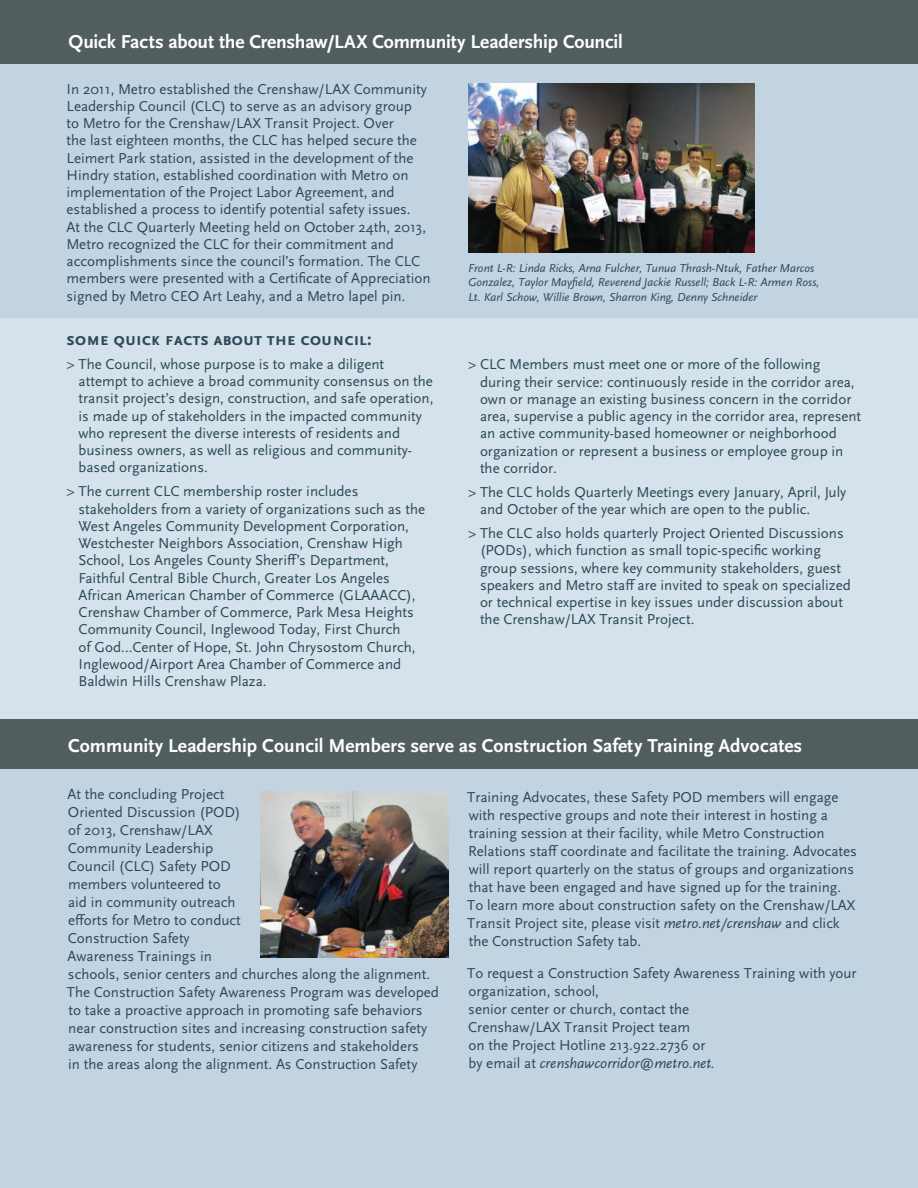
<style>
.page{position:relative;width:918px;height:1188px;background:#fff}
.page>*{position:absolute;margin:0;border:0;box-sizing:border-box;transform-origin:0 0}
.t1{font:700 19.5px "Scala Sans";color:#fff}
.t2{font:700 18px "Scala Sans Caps";color:#2b4957}
.t3{font:15px/17.2px "Scala Sans";color:#2b4957}
.t4{font:italic 12px/14.2px "Scala Sans";color:#2b4957}
.s1{font-family:"Scala Sans Expert"}
.s2{font-style:italic}
</style>
<div class="page">
<div style="left:0;top:57px;width:918px;height:283px;background:#c2d3e2"></div>
<div style="left:0;top:319px;width:918px;height:402px;background:#d5e1eb"></div>
<div style="left:0;top:752px;width:918px;height:436px;background:#c2d3e2"></div>
<div style="left:0;top:0;width:918px;height:63px;background:#515e60"></div>
<div style="left:0;top:719px;width:918px;height:50px;background:#515e60"></div>
<img style="left:468px;top:84px;width:287px;height:169px">
<img style="left:261px;top:791px;width:187px;height:166px">
<h1 class="t1" style="left:69px;top:31px;width:556px">Quick Facts about the Crenshaw/LAX Community Leadership Council</h1>
<p class="t3" style="left:67px;top:81px;width:365px">In 2011, Metro established the Crenshaw/LAX Community Leadership Council (CLC) to serve as an advisory group<br>to Metro for the Crenshaw/LAX Transit Project. Over<br>the last eighteen months, the CLC has helped secure the Leimert Park station, assisted in the development of the Hindry station, established coordination with Metro on implementation of the Project Labor Agreement, and established a process to identify potential safety issues.<br>At the CLC Quarterly Meeting held on October 24th, 2013, Metro recognized the CLC for their commitment and accomplishments since the council’s formation. The CLC members were presented with a Certificate of Appreciation signed by Metro CEO Art Leahy, and a Metro lapel pin.</p>
<p class="t2" style="left:67px;top:329px;width:307px">some quick facts about the council:</p>
<p class="t3" style="left:79px;top:356px;width:356px;text-indent:-12px">&gt; The Council, whose purpose is to make a diligent attempt to achieve a broad community consensus on the transit project’s design, construction, and safe operation, is made up of stakeholders in the impacted community who represent the diverse interests of residents and business owners, as well as religious and community&shy;based organizations.</p>
<p class="t3" style="left:79px;top:483px;width:348px;text-indent:-12px">&gt; The current CLC membership roster includes stakeholders from a variety of organizations such as the West Angeles Community Development Corporation, Westchester Neighbors Association, Crenshaw High School, Los Angeles County Sheri<span class="s1">=</span>’s Department, Faithful Central Bible Church, Greater Los Angeles African American Chamber of Commerce (GLAAACC), Crenshaw Chamber of Commerce, Park Mesa Heights Community Council, Inglewood Today, First Church<br>of God…Center of Hope, St. John Chrysostom Church, Inglewood/Airport Area Chamber of Commerce and Baldwin Hills Crenshaw Plaza.</p>
<p class="t4" style="left:468px;top:261px;width:353px">Front L-R: Linda Ricks, Arna Fulcher, Tunua Thrash-Ntuk, Father Marcos<br>Gonzalez, Taylor Mayfield, Reverend Jackie Russell; Back L-R: Armen Ross,<br>Lt. Karl Schow, Willie Brown, Sharron King, Denny Schneider</p>
<p class="t3" style="left:480px;top:356px;width:383px;text-indent:-12px">&gt; CLC Members must meet one or more of the following during their service: continuously reside in the corridor area, own or manage an existing business concern in the corridor area, supervise a public agency in the corridor area, represent an active community-based homeowner or neighborhood organization or represent a business or employee group in the corridor.</p>
<p class="t3" style="left:480px;top:484px;width:368px;text-indent:-12px">&gt; The CLC holds Quarterly Meetings every January, April, July and October of the year which are open to the public.</p>
<p class="t3" style="left:480px;top:525px;width:372px;text-indent:-12px">&gt; The CLC also holds quarterly Project Oriented Discussions (PODs), which function as small topic-specific working group sessions, where key community stakeholders, guest speakers and Metro sta<span class="s1">=</span> are invited to speak on specialized or technical expertise in key issues under discussion about the Crenshaw/LAX Transit Project.</p>
<h1 class="t1" style="left:68px;top:735px;width:736px">Community Leadership Council Members serve as Construction Safety Training Advocates</h1>
<p class="t3" style="left:67px;top:786px;width:373px;line-height:18px">At the concluding Project<br>Oriented Discussion (POD)<br>of 2013, Crenshaw/LAX<br>Community Leadership<br>Council (CLC) Safety POD<br>members volunteered to<br>aid in community outreach<br>e<span class="s1">=</span>orts for Metro to conduct<br>Construction Safety<br>Awareness Trainings in<br>schools, senior centers and churches along the alignment.<br>The Construction Safety Awareness Program was developed to take a proactive approach in promoting safe behaviors near construction sites and increasing construction safety awareness for students, senior citizens and stakeholders<br>in the areas along the alignment. As Construction Safety</p>
<p class="t3" style="left:467px;top:789px;width:391px;line-height:18px">Training Advocates, these Safety POD members will engage with respective groups and note their interest in hosting a training session at their facility, while Metro Construction Relations sta<span class="s1">=</span> coordinate and facilitate the training. Advocates will report quarterly on the status of groups and organizations that have been engaged and have signed up for the training.<br>To learn more about construction safety on the Crenshaw/LAX Transit Project site, please visit <span class="s2">metro.net/crenshaw</span> and click the Construction Safety tab.</p>
<p class="t3" style="left:467px;top:964px;width:391px;line-height:18px">To request a Construction Safety Awareness Training with your organization, school,<br>senior center or church, contact the<br>Crenshaw/LAX Transit Project team<br>on the Project Hotline 213.922.2736 or<br>by email at <span class="s2">crenshawcorridor@metro.net.</span></p>
</div>
